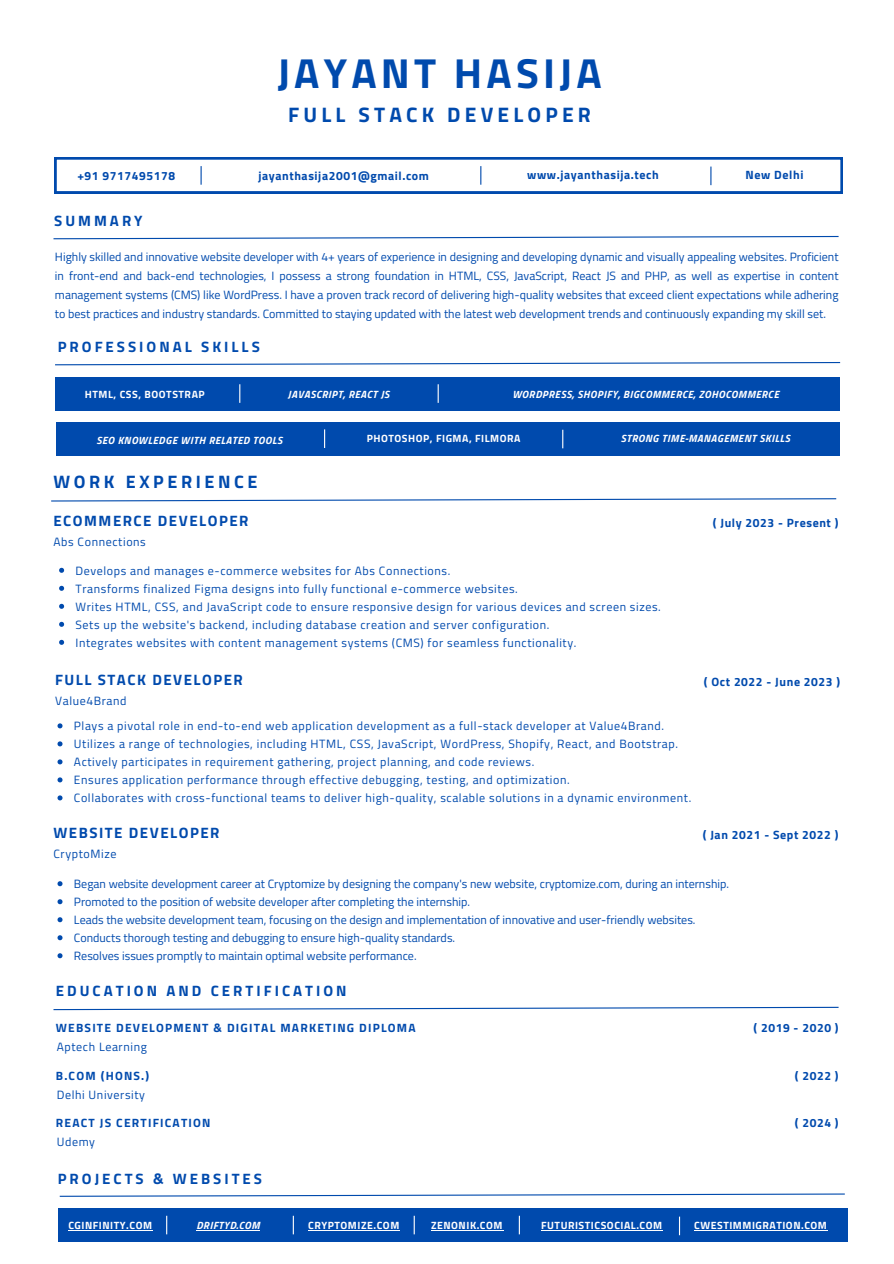
<style>
.page{position:relative;width:894px;height:1264px;background:#fff}
.page>*{position:absolute;margin:0;border:0;box-sizing:border-box;transform-origin:0 0}
.t1{font:700 42px "Titillium Web";letter-spacing:.1em;color:#004aad}
.t2{font:700 21px "Titillium Web";letter-spacing:.2em;color:#004aad}
.t3{font:700 18px "Titillium Web";letter-spacing:.2em;color:#004aad}
.t4{font:700 15px "Titillium Web";letter-spacing:.2em;color:#004aad}
.t5{font:700 15px "Titillium Web";letter-spacing:.1em;color:#004aad}
.t6{font:12px/19px "Titillium Web";letter-spacing:.05em;color:#004aad;text-align:justify}
.t7{font:12px "Titillium Web";color:#004aad}
.t8{font:700 12px "Titillium Web";letter-spacing:.05em;color:#004aad}
.t9{font:700 12px "Titillium Web";letter-spacing:.1em;color:#004aad}
.t10{font:italic 700 10.5px "Titillium Web";letter-spacing:.05em;color:#fff}
.t11{font:700 10.5px "Titillium Web";letter-spacing:.05em;color:#fff}
</style>
<div class="page">
<svg style="left:54px;top:157px;width:788px;height:36px"></svg>
<svg style="left:53px;top:235px;width:786px;height:5px"></svg>
<svg style="left:55px;top:362px;width:786px;height:4px"></svg>
<svg style="left:51px;top:498px;width:786px;height:4px"></svg>
<svg style="left:53px;top:1006px;width:786px;height:4px"></svg>
<svg style="left:59px;top:568px;width:5px;height:5px"></svg>
<svg style="left:59px;top:586px;width:5px;height:5px"></svg>
<svg style="left:59px;top:604px;width:5px;height:5px"></svg>
<svg style="left:59px;top:622px;width:5px;height:5px"></svg>
<svg style="left:59px;top:640px;width:5px;height:5px"></svg>
<svg style="left:57px;top:723px;width:5px;height:5px"></svg>
<svg style="left:57px;top:741px;width:5px;height:5px"></svg>
<svg style="left:57px;top:759px;width:5px;height:5px"></svg>
<svg style="left:57px;top:777px;width:5px;height:5px"></svg>
<svg style="left:57px;top:795px;width:5px;height:5px"></svg>
<svg style="left:57px;top:881px;width:5px;height:5px"></svg>
<svg style="left:57px;top:899px;width:5px;height:5px"></svg>
<svg style="left:57px;top:917px;width:5px;height:5px"></svg>
<svg style="left:57px;top:935px;width:5px;height:5px"></svg>
<svg style="left:57px;top:953px;width:5px;height:5px"></svg>
<div style="left:56px;top:422px;width:783px;height:33px;background:#004aad"></div>
<div style="left:55px;top:376px;width:784px;height:34px;background:#004aad"></div>
<svg style="left:239px;top:384px;width:1px;height:19px"></svg>
<svg style="left:437px;top:384px;width:1px;height:19px"></svg>
<svg style="left:324px;top:429px;width:1px;height:19px"></svg>
<svg style="left:562px;top:430px;width:1px;height:18px"></svg>
<div style="left:58px;top:1208px;width:789px;height:33px;background:#004aad"></div>
<hr style="left:68px;top:1230px;width:85px;height:1px;background:#fff">
<hr style="left:196px;top:1230px;width:64px;height:1px;background:#fff">
<svg style="left:166px;top:1215px;width:1px;height:19px"></svg>
<svg style="left:293px;top:1215px;width:1px;height:19px"></svg>
<svg style="left:59px;top:1193px;width:786px;height:4px"></svg>
<hr style="left:308px;top:1230px;width:92px;height:1px;background:#fff">
<svg style="left:413px;top:1215px;width:1px;height:19px"></svg>
<hr style="left:431px;top:1230px;width:72px;height:1px;background:#fff">
<svg style="left:518px;top:1215px;width:2px;height:19px"></svg>
<hr style="left:541px;top:1230px;width:121px;height:1px;background:#fff">
<svg style="left:678px;top:1216px;width:2px;height:19px"></svg>
<hr style="left:694px;top:1230px;width:133px;height:1px;background:#fff">
<p class="t1" style="left:277px;top:41px;width:325px">JAYANT HASIJA</p>
<p class="t2" style="left:288px;top:99px;width:304px">FULL STACK DEVELOPER</p>
<p class="t8" style="left:77px;top:166px;width:99px">+91 9717495178</p>
<p class="t8" style="left:258px;top:166px;width:172px">jayanthasija2001@gmail.com</p>
<p class="t8" style="left:527px;top:166px;width:133px">www.jayanthasija.tech</p>
<h6 class="t8" style="left:745px;top:166px;width:59px">New Delhi</h6>
<p class="t4" style="left:54px;top:209px;width:90px">SUMMARY</p>
<h4 class="t6" style="left:55px;top:247px;width:784px">Highly skilled and innovative website developer with 4+ years of experience in designing and developing dynamic and visually appealing websites. Proficient in front-end and back-end technologies, I possess a strong foundation in HTML, CSS, JavaScript, React JS and PHP, as well as expertise in content management systems (CMS) like WordPress. I have a proven track record of delivering high-quality websites that exceed client expectations while adhering to best practices and industry standards. Committed to staying updated with the latest web development trends and continuously expanding my skill set.</h4>
<p class="t4" style="left:58px;top:335px;width:203px">PROFESSIONAL SKILLS</p>
<p class="t11" style="left:85px;top:386px;width:121px">HTML, CSS, BOOTSTRAP</p>
<p class="t10" style="left:288px;top:386px;width:103px">JAVASCRIPT, REACT JS</p>
<p class="t10" style="left:512px;top:386px;width:268px">WORDPRESS, SHOPIFY, BIGCOMMERCE, ZOHOCOMMERCE</p>
<p class="t10" style="left:96px;top:431px;width:187px">SEO KNOWLEDGE WITH RELATED TOOLS</p>
<h6 class="t11" style="left:367px;top:430px;width:155px">PHOTOSHOP, FIGMA, FILMORA</h6>
<p class="t10" style="left:620px;top:430px;width:171px">STRONG TIME-MANAGEMENT SKILLS</p>
<h4 class="t3" style="left:53px;top:467px;width:205px">WORK EXPERIENCE</h4>
<p class="t5" style="left:53px;top:508px;width:196px">ECOMMERCE DEVELOPER</p>
<p class="t6" style="left:53px;top:532px;width:94px">Abs Connections</p>
<p class="t6" style="left:75px;top:561px;width:376px">Develops and manages e-commerce websites for Abs Connections.</p>
<p class="t6" style="left:75px;top:579px;width:443px">Transforms finalized Figma designs into fully functional e-commerce websites.</p>
<h4 class="t6" style="left:75px;top:597px;width:586px">Writes HTML, CSS, and JavaScript code to ensure responsive design for various devices and screen sizes.</h4>
<p class="t6" style="left:75px;top:615px;width:475px">Sets up the website's backend, including database creation and server configuration.</p>
<p class="t6" style="left:75px;top:633px;width:502px">Integrates websites with content management systems (CMS) for seamless functionality.</p>
<p class="t5" style="left:55px;top:667px;width:189px">FULL STACK DEVELOPER</p>
<h3 class="t6" style="left:55px;top:691px;width:73px">Value4Brand</h3>
<p class="t6" style="left:74px;top:716px;width:591px">Plays a pivotal role in end-to-end web application development as a full-stack developer at Value4Brand.</p>
<p class="t6" style="left:74px;top:734px;width:605px">Utilizes a range of technologies, including HTML, CSS, JavaScript, WordPress, Shopify, React, and Bootstrap.</p>
<p class="t6" style="left:74px;top:752px;width:462px">Actively participates in requirement gathering, project planning, and code reviews.</p>
<p class="t6" style="left:74px;top:770px;width:497px">Ensures application performance through effective debugging, testing, and optimization.</p>
<p class="t6" style="left:74px;top:788px;width:618px">Collaborates with cross-functional teams to deliver high-quality, scalable solutions in a dynamic environment.</p>
<p class="t5" style="left:53px;top:820px;width:167px">WEBSITE DEVELOPER</p>
<p class="t6" style="left:53px;top:844px;width:64px">CryptoMize</p>
<p class="t8" style="left:712px;top:513px;width:127px">( July 2023 - Present )</p>
<p class="t8" style="left:703px;top:672px;width:138px">( Oct 2022 - June 2023 )</p>
<p class="t8" style="left:702px;top:825px;width:137px">( Jan 2021 - Sept 2022 )</p>
<h4 class="t7" style="left:74px;top:874px;width:656px">Began website development career at Cryptomize by designing the company's new website, cryptomize.com, during an internship.</h4>
<p class="t7" style="left:74px;top:892px;width:397px">Promoted to the position of website developer after completing the internship.</p>
<h6 class="t7" style="left:74px;top:910px;width:623px">Leads the website development team, focusing on the design and implementation of innovative and user-friendly websites.</h6>
<p class="t7" style="left:74px;top:928px;width:382px">Conducts thorough testing and debugging to ensure high-quality standards.</p>
<p class="t7" style="left:74px;top:946px;width:344px">Resolves issues promptly to maintain optimal website performance.</p>
<h4 class="t4" style="left:56px;top:978px;width:292px">EDUCATION AND CERTIFICATION</h4>
<h6 class="t9" style="left:56px;top:1018px;width:361px">WEBSITE DEVELOPMENT &amp; DIGITAL MARKETING DIPLOMA</h6>
<p class="t6" style="left:57px;top:1037px;width:92px">Aptech Learning</p>
<p class="t8" style="left:56px;top:1066px;width:95px">B.COM (HONS.)</p>
<h6 class="t6" style="left:57px;top:1084px;width:90px">Delhi University</h6>
<h5 class="t9" style="left:56px;top:1113px;width:156px">REACT JS CERTIFICATION</h5>
<h2 class="t6" style="left:57px;top:1132px;width:40px">Udemy</h2>
<h6 class="t8" style="left:753px;top:1018px;width:87px">( 2019 - 2020 )</h6>
<p class="t8" style="left:794px;top:1066px;width:45px">( 2022 )</p>
<h1 class="t8" style="left:794px;top:1113px;width:45px">( 2024 )</h1>
<h4 class="t4" style="left:58px;top:1166px;width:206px">PROJECTS &amp; WEBSITES</h4>
<p class="t11" style="left:68px;top:1217px;width:85px">CGINFINITY.COM</p>
<h5 class="t10" style="left:196px;top:1217px;width:65px">DRIFTYD.COM</h5>
<h6 class="t11" style="left:308px;top:1217px;width:93px">CRYPTOMIZE.COM</h6>
<p class="t11" style="left:431px;top:1217px;width:73px">ZENONIK.COM</p>
<h5 class="t11" style="left:541px;top:1217px;width:123px">FUTURISTICSOCIAL.COM</h5>
<p class="t11" style="left:694px;top:1217px;width:134px">CWESTIMMIGRATION.COM</p>
</div>
